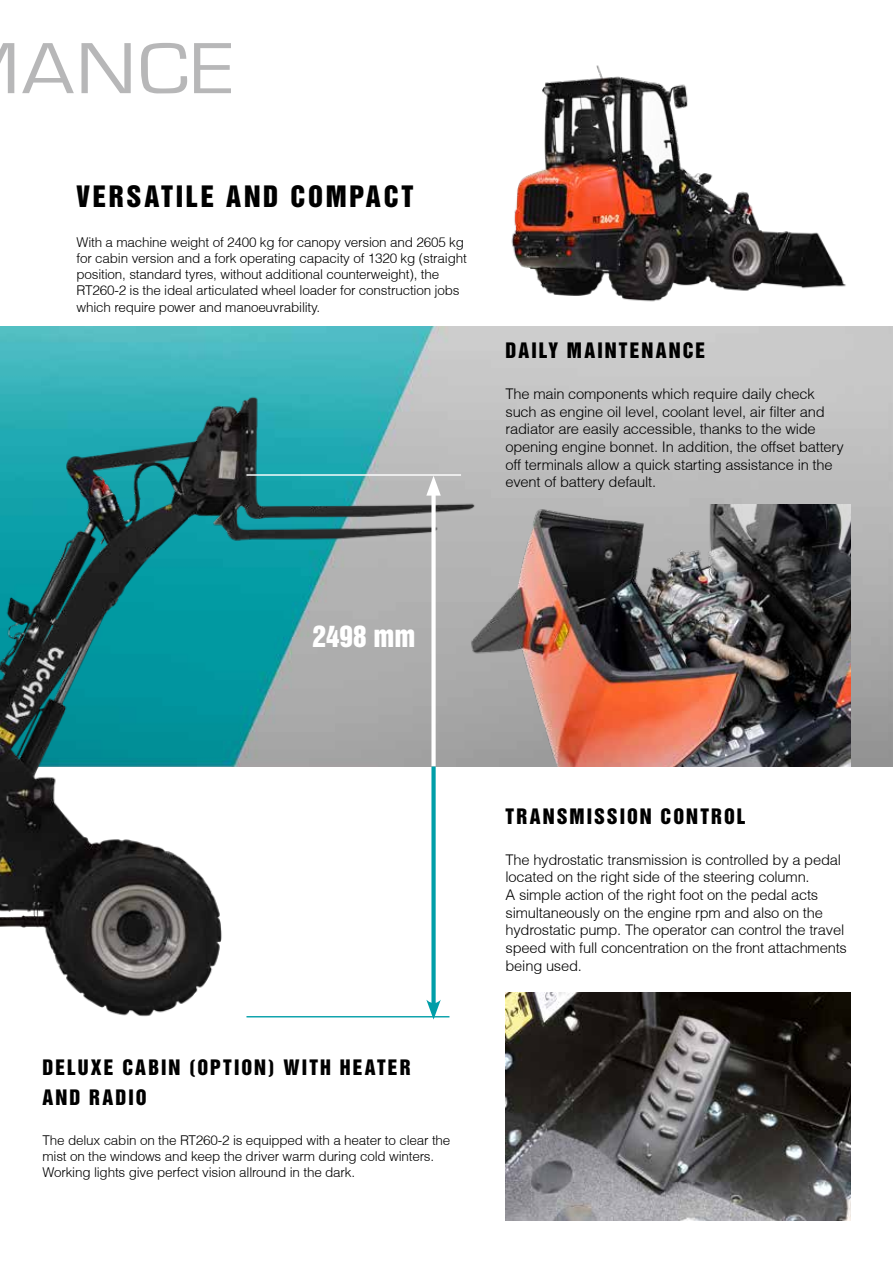
<style>
.page{position:relative;width:893px;height:1263px;background:#fff}
.page>*{position:absolute;margin:0;border:0;box-sizing:border-box;transform-origin:0 0}
.t1{font:75px "Eurostile Ext";color:#b7b7b8}
.t2{font:27px "Helvetica Inserat";letter-spacing:.1em;color:#000}
.t3{font:27px "Helvetica Inserat";color:#fff}
.t4{font:19.5px/30.3px "Helvetica Inserat";letter-spacing:.105em;color:#000}
.t5{font:300 14.7px/17.7px "Helvetica";letter-spacing:-.015em;color:#000}
.t6{font:300 13.5px/16.2px "Helvetica";letter-spacing:-.015em;color:#000}
</style>
<div class="page">
<img style="left:505px;top:992px;width:345px;height:228px">
<img style="left:511px;top:65px;width:335px;height:237px">
<img style="left:0;top:326px;width:893px;height:440px">
<img style="left:0;top:375px;width:483px;height:645px">
<div style="left:431px;top:488px;width:5px;height:278px;background:#fff"></div>
<svg style="left:426px;top:476px;width:15px;height:20px"></svg>
<div style="left:431px;top:766px;width:5px;height:241px;background:#009ea8"></div>
<svg style="left:426px;top:1000px;width:15px;height:19px"></svg>
<hr style="left:246px;top:1016px;width:203px;height:1px;background:#009ea8">
<hr style="left:246px;top:474px;width:215px;height:2px;background:#fff">
<img style="left:467px;top:505px;width:383px;height:261px">
<h1 class="t1" style="left:22px;top:29px;width:214px">ANCE</h1>
<h2 class="t2" style="left:77px;top:180px;width:338px">VERSATILE AND COMPACT</h2>
<p class="t6" style="left:77px;top:234px;width:392px">With a machine weight of 2400 kg for canopy version and 2605 kg for cabin version and a fork operating capacity of 1320 kg (straight position, standard tyres, without additional counterweight), the RT260-2 is the ideal articulated wheel loader for construction jobs which require power and manoeuvrability.</p>
<h3 class="t4" style="left:505px;top:335px;width:201px">DAILY MAINTENANCE</h3>
<p class="t5" style="left:505px;top:385px;width:340px">The main components which require daily check such as engine oil level, coolant level, air filter and radiator are easily accessible, thanks to the wide opening engine bonnet. In addition, the offset battery off terminals allow a quick starting assistance in the event of battery default.</p>
<h2 class="t3" style="left:313px;top:620px;width:104px">2498 mm</h2>
<h3 class="t4" style="left:43px;top:1052px;width:369px">DELUXE CABIN (OPTION) WITH HEATER<br>AND RADIO</h3>
<p class="t6" style="left:43px;top:1132px;width:409px">The delux cabin on the RT260-2 is equipped with a heater to clear the mist on the windows and keep the driver warm during cold winters.<br>Working lights give perfect vision allround in the dark.</p>
<h3 class="t4" style="left:505px;top:801px;width:241px">TRANSMISSION CONTROL</h3>
<p class="t5" style="left:505px;top:851px;width:343px">The hydrostatic transmission is controlled by a pedal located on the right side of the steering column.<br>A simple action of the right foot on the pedal acts simultaneously on the engine rpm and also on the hydrostatic pump. The operator can control the travel speed with full concentration on the front attachments being used.</p>
</div>
